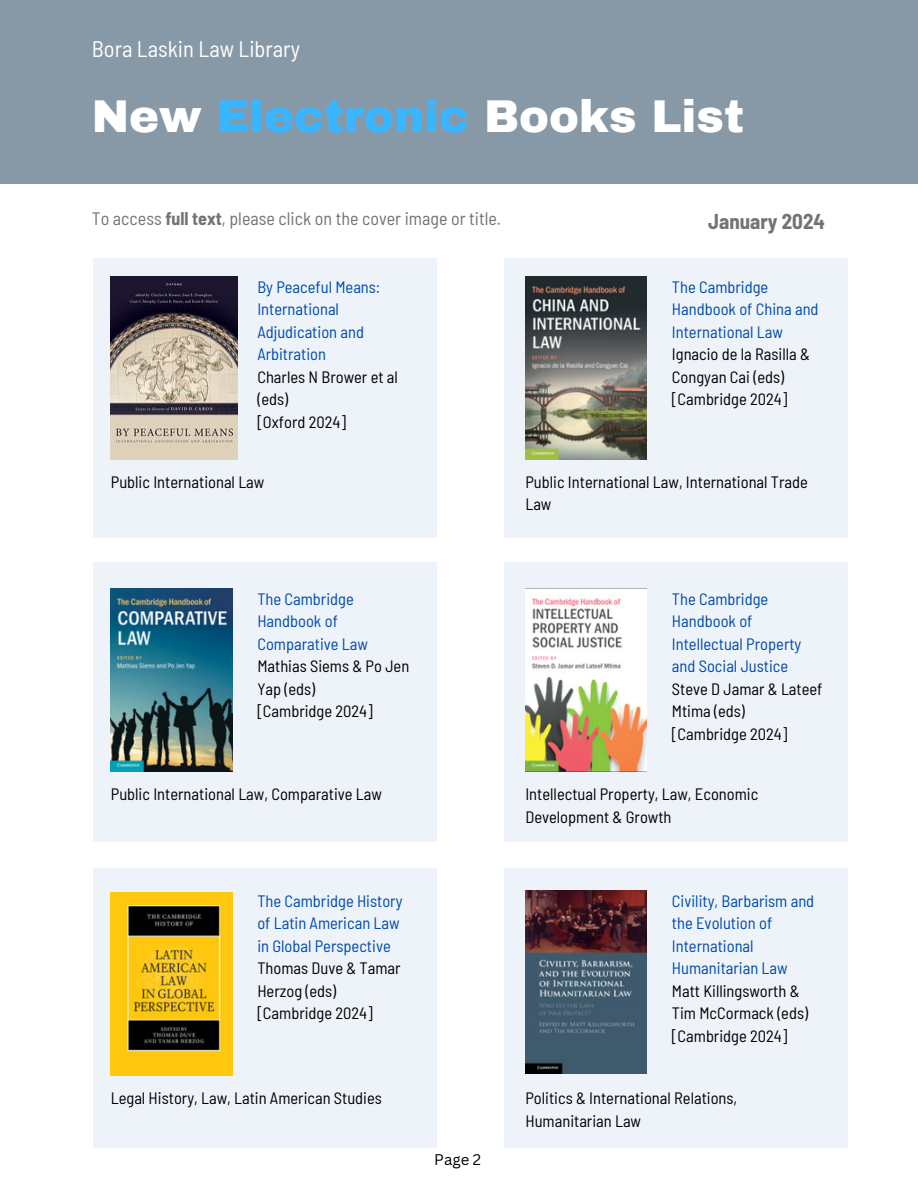
<style>
.page{position:relative;width:918px;height:1188px;background:#fff}
.page>*{position:absolute;margin:0;border:0;box-sizing:border-box;transform-origin:0 0}
.t1{font:900 45px "Archivo";color:#fff}
.t2{font:semi-condensed 22.5px "Barlow";color:#fff}
.t3{font:700 semi-condensed 21px "Barlow";color:#737373}
.t4{font:semi-condensed 18px "Barlow";color:#737373}
.t5{font:semi-condensed 16.5px/22.5px "Barlow";color:#000}
.t6{font:semi-condensed 16.5px/22.5px "Barlow";color:#004aad}
.t7{font:15px "Canva Sans";color:#000}
.s1{color:#38b6ff}
.s2{font-weight:700}
</style>
<div class="page">
<div style="left:0;top:0;width:918px;height:184px;background:#8799a7"></div>
<div style="left:93px;top:259px;width:343px;height:279px;background:#edf3f8"></div>
<div style="left:504px;top:259px;width:343px;height:279px;background:#edf3f8"></div>
<div style="left:93px;top:563px;width:343px;height:279px;background:#edf3f8"></div>
<div style="left:504px;top:563px;width:343px;height:279px;background:#edf3f8"></div>
<div style="left:93px;top:868px;width:343px;height:280px;background:#edf3f8"></div>
<div style="left:504px;top:868px;width:343px;height:280px;background:#edf3f8"></div>
<img style="left:525px;top:276px;width:122px;height:184px">
<img style="left:525px;top:589px;width:122px;height:183px">
<img style="left:111px;top:893px;width:121px;height:183px">
<img style="left:111px;top:589px;width:121px;height:183px">
<img style="left:111px;top:276px;width:127px;height:184px">
<img style="left:525px;top:890px;width:122px;height:184px">
<h2 class="t2" style="left:92px;top:35px;width:210px">Bora Laskin Law Library</h2>
<h1 class="t1" style="left:92px;top:93px;width:654px">New <span class="s1">Electronic</span> Books List</h1>
<p class="t4" style="left:92px;top:207px;width:411px">To access <span class="s2">full text</span>, please click on the cover image or title.</p>
<p class="t6" style="left:257px;top:275px;width:125px">By Peaceful Means:<br>International<br>Adjudication and<br>Arbitration</p>
<p class="t5" style="left:257px;top:365px;width:142px">Charles N Brower et al (eds)<br>[Oxford 2024]</p>
<p class="t3" style="left:708px;top:208px;width:118px">January 2024</p>
<p class="t6" style="left:672px;top:275px;width:148px">The Cambridge<br>Handbook of China and<br>International Law</p>
<p class="t5" style="left:672px;top:342px;width:140px">Ignacio de la Rasilla &amp;<br>Congyan Cai (eds) [Cambridge 2024]</p>
<p class="t5" style="left:111px;top:470px;width:155px">Public International Law</p>
<p class="t5" style="left:525px;top:470px;width:284px">Public International Law, International Trade<br>Law</p>
<p class="t6" style="left:257px;top:587px;width:112px">The Cambridge<br>Handbook of<br>Comparative Law</p>
<p class="t5" style="left:257px;top:655px;width:153px">Mathias Siems &amp; Po Jen<br>Yap (eds)<br>[Cambridge 2024]</p>
<p class="t6" style="left:672px;top:587px;width:131px">The Cambridge<br>Handbook of<br>Intellectual Property and Social Justice</p>
<p class="t5" style="left:672px;top:677px;width:152px">Steve D Jamar &amp; Lateef<br>Mtima (eds) [Cambridge 2024]</p>
<p class="t5" style="left:111px;top:782px;width:273px">Public International Law, Comparative Law</p>
<p class="t5" style="left:525px;top:782px;width:234px">Intellectual Property, Law, Economic<br>Development &amp; Growth</p>
<p class="t6" style="left:257px;top:889px;width:147px">The Cambridge History of Latin American Law in Global Perspective</p>
<p class="t5" style="left:257px;top:956px;width:145px">Thomas Duve &amp; Tamar<br>Herzog (eds) [Cambridge 2024]</p>
<p class="t5" style="left:111px;top:1086px;width:273px">Legal History, Law, Latin American Studies</p>
<p class="t7" style="left:434px;top:1149px;width:48px">Page 2</p>
<p class="t6" style="left:672px;top:889px;width:144px">Civility, Barbarism and the Evolution of<br>International<br>Humanitarian Law</p>
<p class="t5" style="left:672px;top:979px;width:138px">Matt Killingsworth &amp;<br>Tim McCormack (eds) [Cambridge 2024]</p>
<p class="t5" style="left:525px;top:1086px;width:213px">Politics &amp; International Relations,<br>Humanitarian Law</p>
</div>
